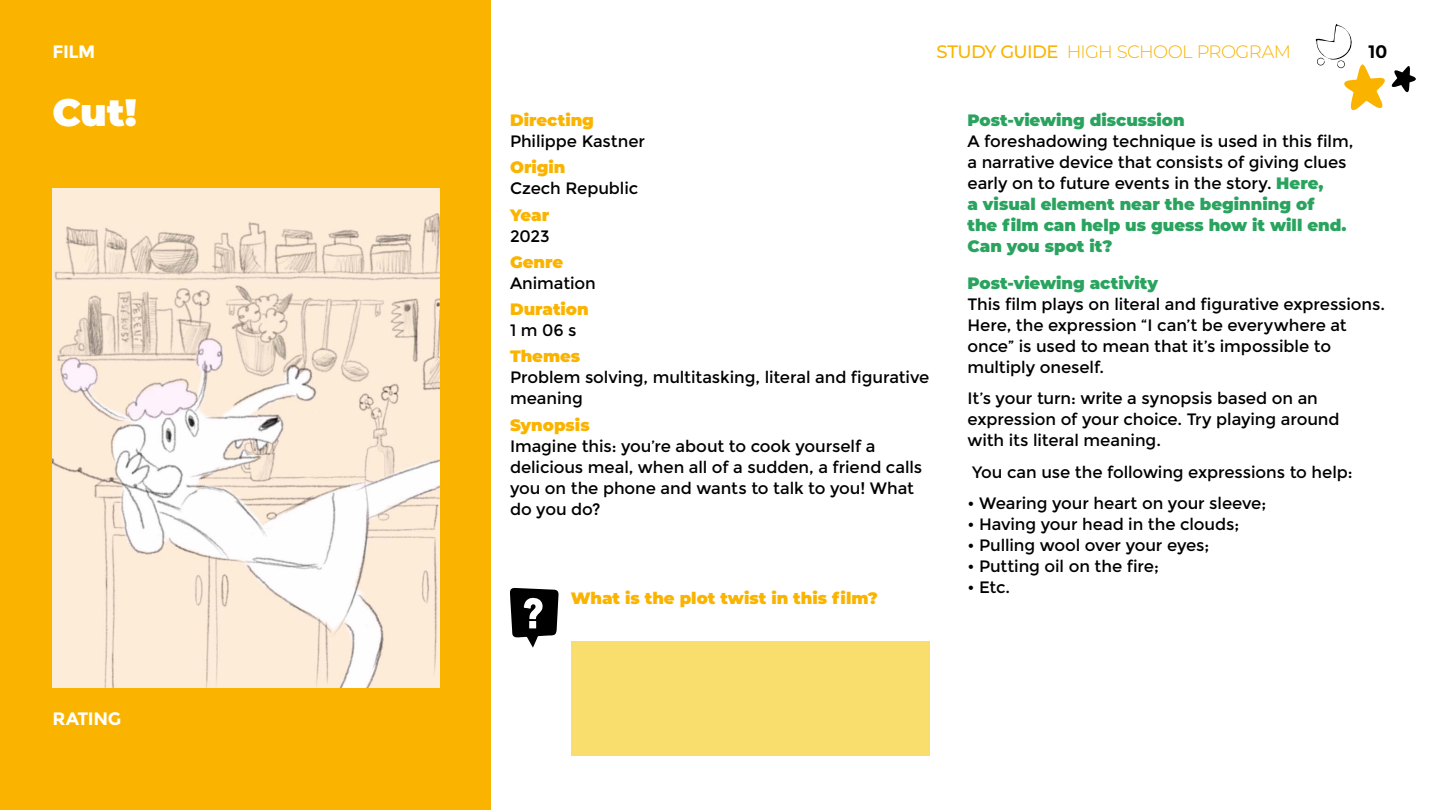
<style>
.page{position:relative;width:1440px;height:810px;background:#fff}
.page>*{position:absolute;margin:0;border:0;box-sizing:border-box;transform-origin:0 0}
.t1{font:900 38.25px "Montserrat";color:#fff}
.t2{font:300 18px "Montserrat";letter-spacing:-.035em;color:#fab400}
.t3{font:700 18px "Montserrat";letter-spacing:-.025em;color:#fff}
.t4{font:700 18px "Montserrat";color:#000}
.t5{font:16.5px/21px "Montserrat";letter-spacing:-.005em;color:#000}
.t6{font:900 16.5px "Montserrat";color:#fab400}
.t7{font:900 16.5px "Montserrat";color:#2aa35f}
.s1{font-weight:500}
.s2{font-weight:900;color:#2aa35f}
</style>
<div class="page">
<svg style="left:1316px;top:24px;width:100px;height:87px"></svg>
<div style="left:0;top:0;width:491px;height:810px;background:#fab400"></div>
<div style="left:571px;top:641px;width:359px;height:115px;background:#fade6d"></div>
<img style="left:52px;top:189px;width:388px;height:499px">
<svg style="left:510px;top:588px;width:49px;height:60px"></svg>
<p class="t3" style="left:52px;top:41px;width:44px">FILM</p>
<h1 class="t1" style="left:52px;top:84px;width:86px">Cut!</h1>
<p class="t3" style="left:52px;top:707px;width:70px">RATING</p>
<p class="t2" style="left:937px;top:39px;width:356px"><span class="s1">STUDY GUIDE</span> HIGH SCHOOL PROGRAM</p>
<p class="t4" style="left:1368px;top:41px;width:21px">10</p>
<p class="t6" style="left:510px;top:108px;width:86px">Directing</p>
<p class="t5" style="left:510px;top:131px;width:137px">Philippe Kastner</p>
<p class="t6" style="left:510px;top:155px;width:57px">Origin</p>
<p class="t5" style="left:510px;top:178px;width:130px">Czech Republic</p>
<p class="t6" style="left:510px;top:202px;width:41px">Year</p>
<p class="t5" style="left:510px;top:225px;width:41px">2023</p>
<p class="t6" style="left:510px;top:250px;width:55px">Genre</p>
<p class="t5" style="left:510px;top:273px;width:87px">Animation</p>
<p class="t6" style="left:510px;top:297px;width:80px">Duration</p>
<p class="t5" style="left:510px;top:320px;width:68px">1m06s</p>
<p class="t6" style="left:510px;top:344px;width:72px">Themes</p>
<p class="t5" style="left:510px;top:367px;width:421px">Problem solving, multitasking, literal and figurative meaning</p>
<p class="t6" style="left:510px;top:412px;width:81px">Synopsis</p>
<p class="t5" style="left:510px;top:435px;width:414px">Imagine this: you’re about to cook yourself a delicious meal, when all of a sudden, a friend calls you on the phone and wants to talk to you! What do you do?</p>
<p class="t6" style="left:571px;top:586px;width:309px">What is the plot twist in this film?</p>
<p class="t7" style="left:967px;top:108px;width:219px">Post-viewing discussion</p>
<p class="t5" style="left:967px;top:131px;width:387px">A foreshadowing technique is used in this film, a narrative device that consists of giving clues early on to future events in the story. <span class="s2">Here,<br>a visual element near the beginning of<br>the film can help us guess how it will end.<br>Can you spot it?</span></p>
<p class="t7" style="left:967px;top:271px;width:192px">Post-viewing activity</p>
<p class="t5" style="left:967px;top:294px;width:419px">This film plays on literal and figurative expressions.<br>Here, the expression “I can’t be everywhere at once” is used to mean that it’s impossible to multiply oneself.</p>
<p class="t5" style="left:967px;top:388px;width:374px">It’s your turn: write a synopsis based on an expression of your choice. Try playing around with its literal meaning.</p>
<p class="t5" style="left:972px;top:462px;width:382px">You can use the following expressions to help:</p>
<p class="t5" style="left:967px;top:493px;width:300px">• Wearing your heart on your sleeve;</p>
<p class="t5" style="left:967px;top:514px;width:273px">• Having your head in the clouds;</p>
<p class="t5" style="left:967px;top:535px;width:243px">• Pulling wool over your eyes;</p>
<p class="t5" style="left:967px;top:556px;width:193px">• Putting oil on the fire;</p>
<p class="t5" style="left:967px;top:577px;width:44px">• Etc.</p>
</div>
